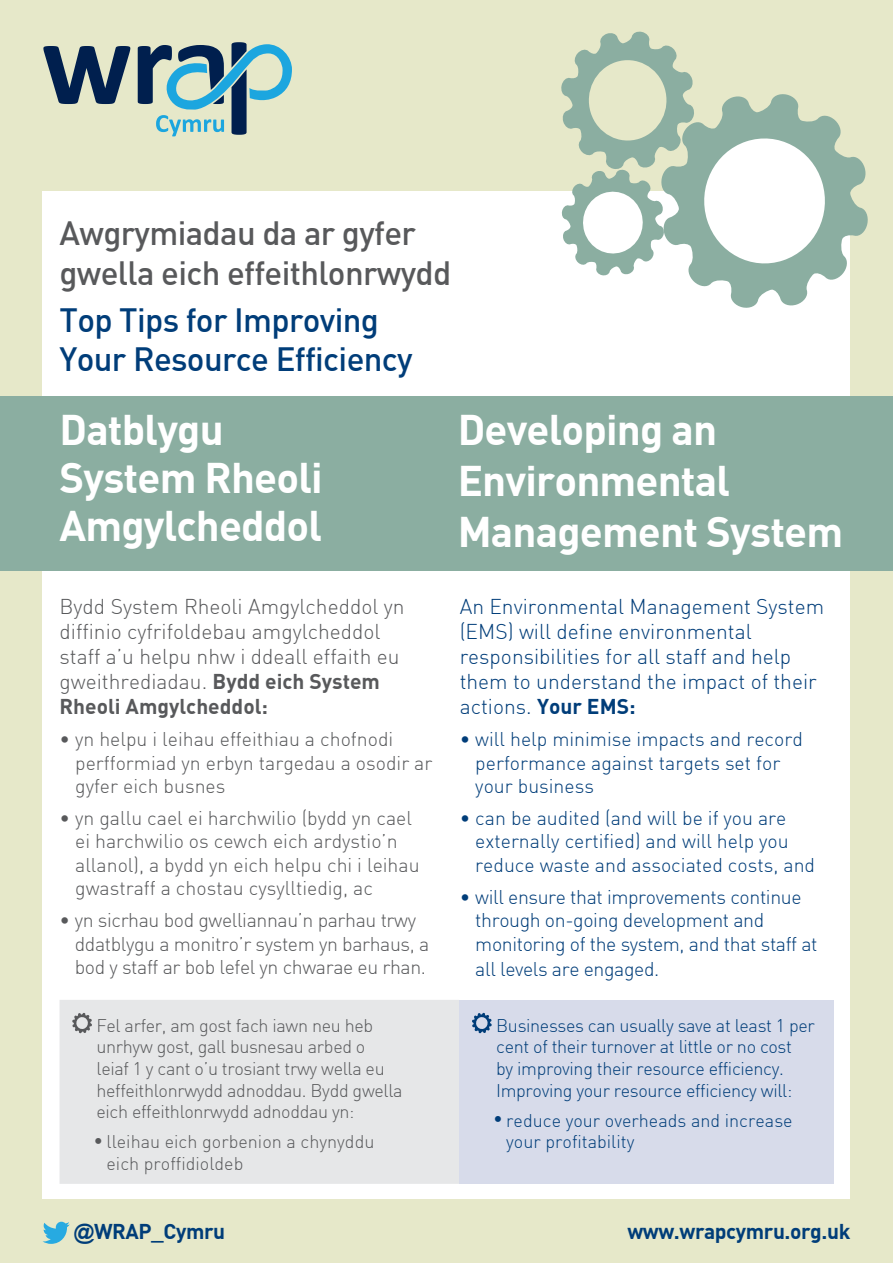
<style>
.page{position:relative;width:893px;height:1263px;background:#e6e8c9}
.page>*{position:absolute;margin:0;border:0;box-sizing:border-box;transform-origin:0 0}
.t1{font:42px/48px "DIN Bold";letter-spacing:-.02em;color:#fff}
.t2{font:33px/39.6px "DIN Medium";letter-spacing:-.02em;color:#58595b}
.t3{font:33px/39.6px "DIN Medium";letter-spacing:-.02em;color:#003d79}
.t4{font:21px/25.2px "DIN Light";color:#58595b}
.t5{font:21px/25.2px "DIN Light";color:#003d79}
.t6{font:21px "DIN Bold";letter-spacing:-.02em;color:#003d79}
.t7{font:19.5px/23.4px "DIN Light";color:#58595b}
.t8{font:19.5px/23.4px "DIN Light";color:#003d79}
.t9{font:19.5px/23.4px "DIN Light";letter-spacing:-.02em;color:#003d79}
.t10{font:19.5px/23.4px "DIN Light";letter-spacing:-.02em;color:#58595b}
.t11{font:18px/21.6px "DIN Light";letter-spacing:-.02em;color:#58595b}
.t12{font:18px/21.6px "DIN Light";letter-spacing:-.02em;color:#003d79}
.t13{font:18px/21.6px "DIN Light";color:#003d79}
.t14{font:18px/21.6px "DIN Light";color:#58595b}
.s1{font-family:"DIN Bold"}
.s2{font-family:"Arial";font-weight:700}
</style>
<div class="page">
<div style="left:43px;top:191px;width:807px;height:1008px;background:#fff"></div>
<div style="left:0;top:396px;width:893px;height:175px;background:#8baea1"></div>
<svg style="left:690px;top:94px;width:178px;height:214px"></svg>
<svg style="left:561px;top:31px;width:134px;height:245px"></svg>
<div style="left:60px;top:1000px;width:399px;height:184px;background:#e6e7e8"></div>
<div style="left:459px;top:1000px;width:374px;height:184px;background:#d7dbea"></div>
<svg style="left:72px;top:1013px;width:20px;height:20px"></svg>
<svg style="left:472px;top:1013px;width:20px;height:20px"></svg>
<svg style="left:43px;top:1222px;width:27px;height:22px"></svg>
<svg style="left:43px;top:42px;width:249px;height:94px"></svg>
<p class="t2" style="left:60px;top:212px;width:393px">Awgrymiadau da ar gyfer gwella eich effeithlonrwydd</p>
<p class="t3" style="left:60px;top:299px;width:355px">Top Tips for Improving<br>Your Resource Efficiency</p>
<p class="t1" style="left:60px;top:404px;width:265px">Datblygu<br>System Rheoli<br>Amgylcheddol</p>
<p class="t4" style="left:60px;top:593px;width:347px">Bydd System Rheoli Amgylcheddol yn diffinio cyfrifoldebau amgylcheddol staff a’u helpu nhw i ddeall effaith eu gweithrediadau. <span class="s1">Bydd eich System Rheoli Amgylcheddol:</span></p>
<p class="t7" style="left:75px;top:727px;width:359px;text-indent:-16px">• yn helpu i leihau effeithiau a chofnodi perfformiad yn erbyn targedau a osodir ar gyfer eich busnes</p>
<p class="t7" style="left:75px;top:806px;width:346px;text-indent:-16px">• yn gallu cael ei harchwilio (bydd yn cael ei harchwilio os cewch eich ardystio’n allanol), a bydd yn eich helpu chi i leihau gwastraff a chostau cysylltiedig, ac</p>
<p class="t10" style="left:75px;top:908px;width:356px;text-indent:-15px">• yn sicrhau bod gwelliannau’n parhau trwy ddatblygu a monitro’r system yn barhaus, a bod y staff ar bob lefel yn chwarae eu rhan.</p>
<p class="t11" style="left:97px;top:1014px;width:307px">Fel arfer, am gost fach iawn neu heb unrhyw gost, gall busnesau arbed o<br>leiaf 1 y cant o’u trosiant trwy wella eu heffeithlonrwydd adnoddau. Bydd gwella eich effeithlonrwydd adnoddau yn:</p>
<p class="t14" style="left:107px;top:1131px;width:269px;text-indent:-13px">• lleihau eich gorbenion a chynyddu eich proffidioldeb</p>
<p class="t1" style="left:458px;top:402px;width:387px;line-height:51px">Developing an<br>Environmental<br>Management System</p>
<p class="t5" style="left:460px;top:593px;width:366px">An Environmental Management System (EMS) will define environmental responsibilities for all staff and help them to understand the impact of their actions. <span class="s1">Your EMS:</span></p>
<p class="t8" style="left:475px;top:727px;width:329px;text-indent:-16px">• will help minimise impacts and record performance against targets set for your business</p>
<p class="t8" style="left:475px;top:806px;width:341px;text-indent:-16px">• can be audited (and will be if you are externally certified) and will help you reduce waste and associated costs, and</p>
<p class="t9" style="left:475px;top:885px;width:344px;text-indent:-16px">• will ensure that improvements continue through on-going development and monitoring of the system, and that staff at</p>
<p class="t9" style="left:475px;top:957px;width:186px">all levels are engaged.</p>
<p class="t12" style="left:496px;top:1014px;width:320px">Businesses can usually save at least 1 per cent of their turnover at little or no cost<br>by improving their resource efficiency.<br>Improving your resource efficiency will:</p>
<p class="t13" style="left:506px;top:1109px;width:288px;text-indent:-13px">• reduce your overheads and increase your profitability</p>
<p class="t6" style="left:74px;top:1218px;width:153px"><span class="s2">@</span>WRAP_Cymru</p>
<p class="t6" style="left:627px;top:1217px;width:225px">www.wrapcymru.org.uk</p>
</div>
